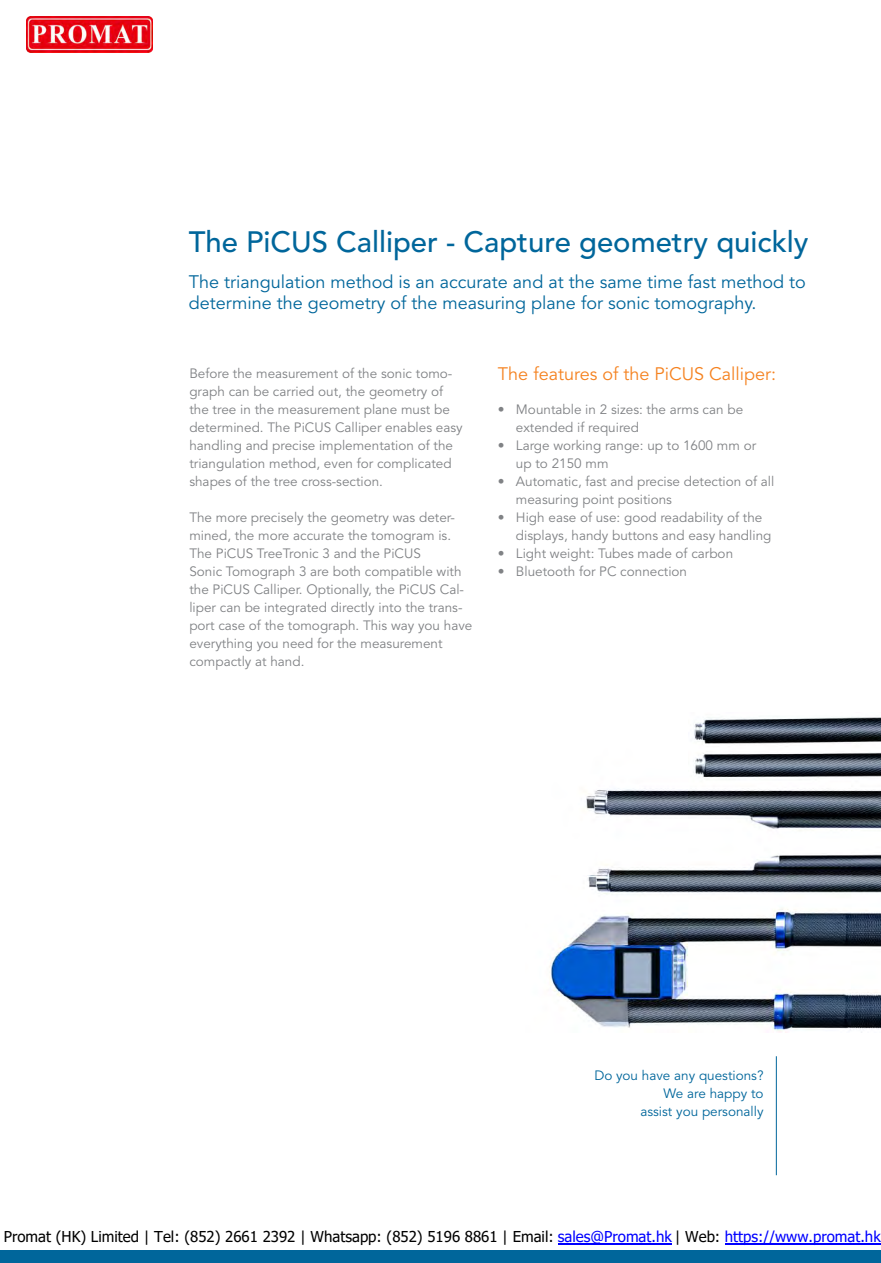
<style>
.page{position:relative;width:881px;height:1263px;background:#fff}
.page>*{position:absolute;margin:0;border:0;box-sizing:border-box;transform-origin:0 0}
.t1{font:500 29.25px "Avenir LT Std";color:#00669b}
.t2{font:18px/21px "Avenir LT Std";color:#00669b}
.t3{font:18px "Avenir LT Std";color:#f58220}
.t4{font:15px "Tahoma";color:#000}
.t5{font:13.5px/18px "Avenir LT Std";color:#808285}
.t6{font:13.5px/18px "Avenir LT Std";color:#00669b;text-align:right}
.s1{color:#00f}
</style>
<div class="page">
<img style="left:549px;top:717px;width:331px;height:315px">
<div style="left:0;top:1250px;width:880px;height:13px;background:#00669b"></div>
<hr style="left:775px;top:1056px;width:1px;height:119px;background:#00669b">
<img style="left:26px;top:16px;width:127px;height:36px">
<hr style="left:724px;top:1244px;width:156px;height:1px;background:#00f">
<hr style="left:558px;top:1244px;width:113px;height:1px;background:#00f">
<h1 class="t1" style="left:189px;top:225px;width:621px">The PiCUS Calliper - Capture geometry quickly</h1>
<h2 class="t2" style="left:189px;top:272px;width:618px">The triangulation method is an accurate and at the same time fast method to determine the geometry of the measuring plane for sonic tomography.</h2>
<p class="t5" style="left:189px;top:365px;width:275px">Before the measurement of the sonic tomo&shy;graph can be carried out, the geometry of the tree in the measurement plane must be determined. The PiCUS Calliper enables easy handling and precise implementation of the triangulation method, even for complicated shapes of the tree cross-section.</p>
<p class="t5" style="left:189px;top:509px;width:284px">The more precisely the geometry was deter&shy;mined, the more accurate the tomogram is.<br>The PiCUS TreeTronic 3 and the PiCUS<br>Sonic Tomograph 3 are both compatible with the PiCUS Calliper. Optionally, the PiCUS Cal&shy;liper can be integrated directly into the trans&shy;port case of the tomograph. This way you have everything you need for the measurement compactly at hand.</p>
<h2 class="t3" style="left:497px;top:363px;width:279px">The features of the PiCUS Calliper:</h2>
<p class="t5" style="left:515px;top:401px;width:229px;text-indent:-18px">• Mountable in 2 sizes: the arms can be extended if required</p>
<p class="t5" style="left:515px;top:437px;width:242px;text-indent:-18px">• Large working range: up to 1600 mm or up to 2150 mm</p>
<p class="t5" style="left:515px;top:473px;width:260px;text-indent:-18px">• Automatic, fast and precise detection of all measuring point positions</p>
<p class="t5" style="left:515px;top:509px;width:257px;text-indent:-18px">• High ease of use: good readability of the displays, handy buttons and easy handling</p>
<p class="t5" style="left:497px;top:545px;width:237px">• Light weight: Tubes made of carbon</p>
<p class="t5" style="left:497px;top:563px;width:190px">• Bluetooth for PC connection</p>
<p class="t6" style="left:594px;top:1067px;width:171px">Do you have any questions?<br>We are happy to<br>assist you personally</p>
<p class="t4" style="left:4px;top:1227px;width:878px">Promat (HK) Limited | Tel: (852) 2661 2392 | Whatsapp: (852) 5196 8861 | Email: <span class="s1">sales@Promat.hk</span> | Web: <span class="s1">https://www.promat.hk</span></p>
</div>
